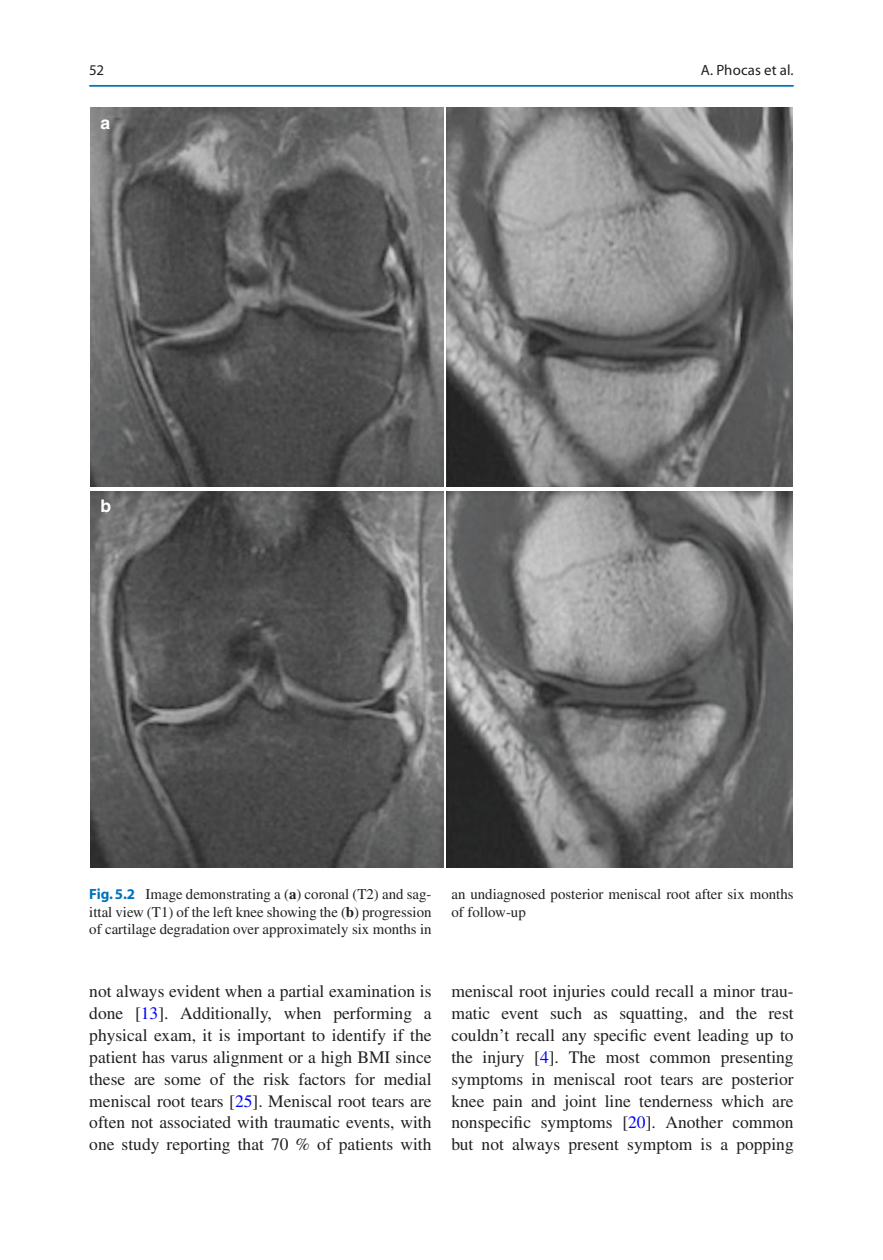
<style>
.page{position:relative;width:883px;height:1260px;background:#fff}
.page>*{position:absolute;margin:0;border:0;box-sizing:border-box;transform-origin:0 0}
.t1{font:17.5px/21.9px "Sgjfby Times";color:#231f20;text-align:justify}
.t2{font:700 17.5px "Bfpmmp Helvetica";color:#fff}
.t3{font:14.88px/17.5px "Sgjfby Times";color:#231f20;text-align:justify}
.t4{font:14.88px "Ggmgqn Myriad";letter-spacing:.01em;color:#231f20}
.t5{font:14.88px "Hhxsxc Myriad";color:#231f20}
.s1{font-family:"Rlmvpm Myriad";font-weight:700;color:#0073bc}
.s2{font-family:"Hylycs Times";font-weight:700}
.s3{color:#0000fa}
</style>
<div class="page">
<img style="left:91px;top:107px;width:353px;height:380px">
<img style="left:446px;top:107px;width:346px;height:380px">
<img style="left:91px;top:492px;width:353px;height:376px">
<img style="left:446px;top:492px;width:346px;height:376px">
<hr style="left:89px;top:85px;width:705px;height:2px;background:#0073bc">
<p class="t5" style="left:89px;top:63px;width:16px">52</p>
<p class="t2" style="left:100px;top:112px;width:11px">a</p>
<p class="t2" style="left:100px;top:495px;width:12px">b</p>
<p class="t4" style="left:701px;top:63px;width:95px">A. Phocas et al.</p>
<p class="t3" style="left:89px;top:885px;width:344px"><span class="s1">Fig. 5.2</span> Image demonstrating a (<span class="s2">a</span>) coronal (T2) and sag&shy;ittal view (T1) of the left knee showing the (<span class="s2">b</span>) progression of cartilage degradation over approximately six months in</p>
<p class="t3" style="left:451px;top:885px;width:344px">an undiagnosed posterior meniscal root after six months of follow-up</p>
<p class="t1" style="left:89px;top:980px;width:344px">not always evident when a partial examination is done [<span class="s3">13</span>]. Additionally, when performing a physical exam, it is important to identify if the patient has varus alignment or a high BMI since these are some of the risk factors for medial meniscal root tears [<span class="s3">25</span>]. Meniscal root tears are often not associated with traumatic events, with one study reporting that 70 % of patients with</p>
<p class="t1" style="left:451px;top:980px;width:344px">meniscal root injuries could recall a minor trau&shy;matic event such as squatting, and the rest couldn’t recall any specific event leading up to the injury [<span class="s3">4</span>]. The most common presenting symptoms in meniscal root tears are posterior knee pain and joint line tenderness which are nonspecific symptoms [<span class="s3">20</span>]. Another common but not always present symptom is a popping</p>
</div>
